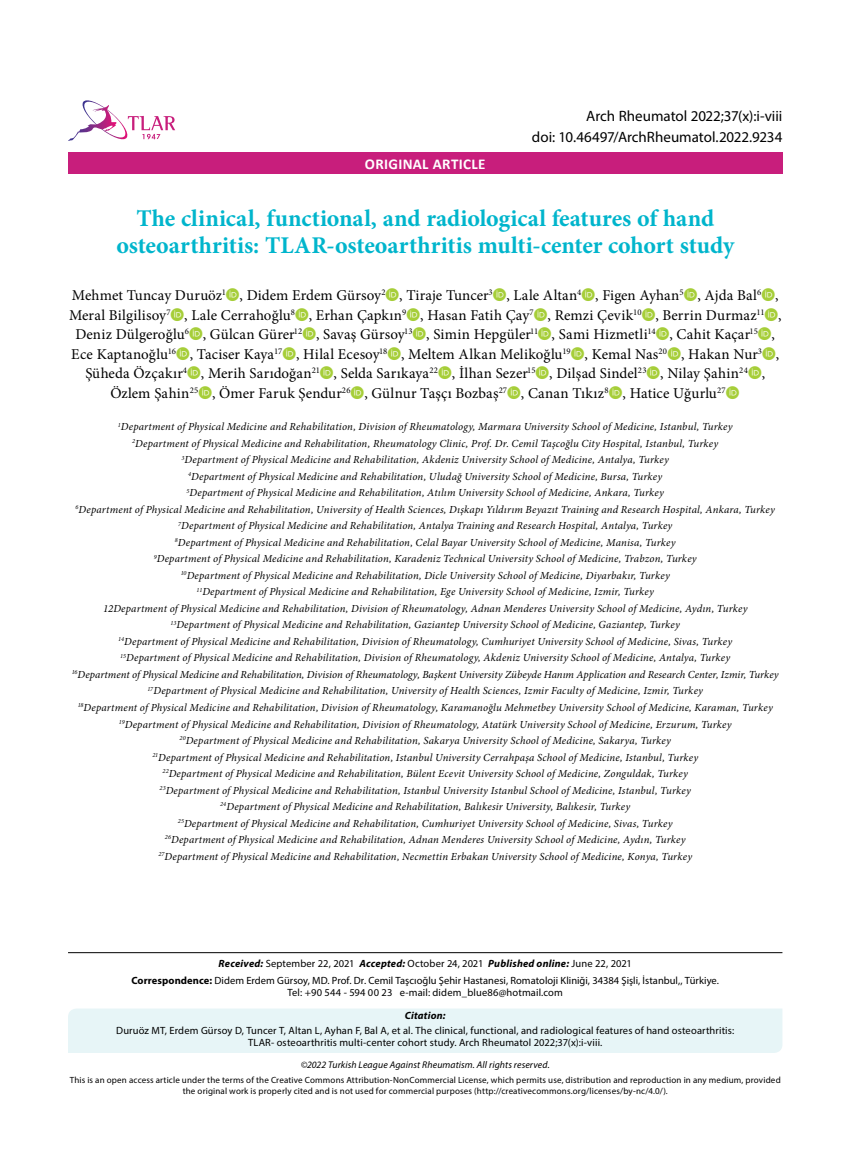
<style>
.page{position:relative;width:859px;height:1170px;background:#fff}
.page>*{position:absolute;margin:0;border:0;box-sizing:border-box;transform-origin:0 0}
.t1{font:700 24px/27px "Minion Pro";color:#00b5cc;text-align:center}
.t2{font:15px "Minion Pro";letter-spacing:.01em;color:#000}
.t3{font:15px "Myriad Pro";color:#000}
.t4{font:700 15px "Calibri";letter-spacing:.02em;color:#fff}
.t5{font:italic 10.8px/16.5px "Minion Pro";letter-spacing:.015em;color:#000;text-align:center}
.t6{font:10.5px/16.8px "Myriad Pro";letter-spacing:.01em;color:#000;text-align:center}
.t7{font:italic 700 10.5px "Myriad Pro";letter-spacing:.02em;color:#000}
.t8{font:italic 9.75px "Myriad Pro";letter-spacing:.01em;color:#000}
.t9{font:9px/10.8px "Myriad Pro";letter-spacing:.015em;color:#000;text-align:center}
.s1{font-weight:700;font-style:italic}
.s2{font-weight:700}
</style>
<div class="page">
<div style="left:68px;top:152px;width:714px;height:22px;background:#c81e7c"></div>
<svg style="left:68px;top:100px;width:107px;height:41px"></svg>
<hr style="left:68px;top:952px;width:714px;height:1px;background:#000">
<div style="left:68px;top:1008px;width:714px;height:44px;background:#e7f5f7"></div>
<h2 class="t3" style="left:586px;top:107px;width:198px">Arch Rheumatol 2022;37(x):i-viii</h2>
<h2 class="t3" style="left:532px;top:127px;width:252px">doi: 10.46497/ArchRheumatol.2022.9234</h2>
<h2 class="t4" style="left:365px;top:153px;width:122px">ORIGINAL ARTICLE</h2>
<h1 class="t1" style="left:116px;top:204px;width:619px">The clinical, functional, and radiological features of hand osteoarthritis: TLAR-osteoarthritis multi-center cohort study</h1>
<h2 class="t2" style="left:72px;top:285px;width:708px">Mehmet Tuncay Duruöz<sup>1</sup> , Didem Erdem Gürsoy<sup>2</sup> , Tiraje Tuncer<sup>3</sup> , Lale Altan<sup>4</sup> , Figen Ayhan<sup>5</sup> , Ajda Bal<sup>6</sup> ,</h2>
<h2 class="t2" style="left:69px;top:304px;width:714px">Meral Bilgilisoy<sup>7</sup> , Lale Cerrahoğlu<sup>8</sup> , Erhan Çapkın<sup>9</sup> , Hasan Fatih Çay<sup>7</sup> , Remzi Çevik<sup>10</sup> , Berrin Durmaz<sup>11</sup> ,</h2>
<h2 class="t2" style="left:75px;top:324px;width:701px">Deniz Dülgeroğlu<sup>6</sup> , Gülcan Gürer<sup>12</sup> , Savaş Gürsoy<sup>13</sup> , Simin Hepgüler<sup>11</sup> , Sami Hizmetli<sup>14</sup> , Cahit Kaçar<sup>15</sup> ,</h2>
<h2 class="t2" style="left:71px;top:343px;width:709px">Ece Kaptanoğlu<sup>16</sup> , Taciser Kaya<sup>17</sup> , Hilal Ecesoy<sup>18</sup> , Meltem Alkan Melikoğlu<sup>19</sup> , Kemal Nas<sup>20</sup> , Hakan Nur<sup>3</sup> ,</h2>
<h2 class="t2" style="left:85px;top:363px;width:681px">Şüheda Özçakır<sup>4</sup> , Merih Sarıdoğan<sup>21</sup> , Selda Sarıkaya<sup>22</sup> , İlhan Sezer<sup>15</sup> , Dilşad Sindel<sup>23</sup> , Nilay Şahin<sup>24</sup> ,</h2>
<h2 class="t2" style="left:110px;top:382px;width:617px">Özlem Şahin<sup>25</sup> , Ömer Faruk Şendur<sup>26</sup> , Gülnur Taşçı Bozbaş<sup>27</sup> , Canan Tıkız<sup>8</sup> , Hatice Uğurlu<sup>27</sup></h2>
<p class="t5" style="left:72px;top:418px;width:708px"><sup>1</sup>Department of Physical Medicine and Rehabilitation, Division of Rheumatology, Marmara University School of Medicine, Istanbul, Turkey<br><sup>2</sup>Department of Physical Medicine and Rehabilitation, Rheumatology Clinic, Prof. Dr. Cemil Taşcoğlu City Hospital, Istanbul, Turkey<br><sup>3</sup>Department of Physical Medicine and Rehabilitation, Akdeniz University School of Medicine, Antalya, Turkey<br><sup>4</sup>Department of Physical Medicine and Rehabilitation, Uludağ University School of Medicine, Bursa, Turkey<br><sup>5</sup>Department of Physical Medicine and Rehabilitation, Atılım University School of Medicine, Ankara, Turkey<br><sup>6</sup>Department of Physical Medicine and Rehabilitation, University of Health Sciences, Dışkapı Yıldırım Beyazıt Training and Research Hospital, Ankara, Turkey <sup>7</sup>Department of Physical Medicine and Rehabilitation, Antalya Training and Research Hospital, Antalya, Turkey<br><sup>8</sup>Department of Physical Medicine and Rehabilitation, Celal Bayar University School of Medicine, Manisa, Turkey<br><sup>9</sup>Department of Physical Medicine and Rehabilitation, Karadeniz Technical University School of Medicine, Trabzon, Turkey<br><sup>10</sup>Department of Physical Medicine and Rehabilitation, Dicle University School of Medicine, Diyarbakır, Turkey<br><sup>11</sup>Department of Physical Medicine and Rehabilitation, Ege University School of Medicine, Izmir, Turkey<br>12Department of Physical Medicine and Rehabilitation, Division of Rheumatology, Adnan Menderes University School of Medicine, Aydın, Turkey<br><sup>13</sup>Department of Physical Medicine and Rehabilitation, Gaziantep University School of Medicine, Gaziantep, Turkey<br><sup>14</sup>Department of Physical Medicine and Rehabilitation, Division of Rheumatology, Cumhuriyet University School of Medicine, Sivas, Turkey<br><sup>15</sup>Department of Physical Medicine and Rehabilitation, Division of Rheumatology, Akdeniz University School of Medicine, Antalya, Turkey<br><sup>16</sup>Department of Physical Medicine and Rehabilitation, Division of Rheumatology, Başkent University Zübeyde Hanım Application and Research Center, Izmir, Turkey <sup>17</sup>Department of Physical Medicine and Rehabilitation, University of Health Sciences, Izmir Faculty of Medicine, Izmir, Turkey<br><sup>18</sup>Department of Physical Medicine and Rehabilitation, Division of Rheumatology, Karamanoğlu Mehmetbey University School of Medicine, Karaman, Turkey <sup>19</sup>Department of Physical Medicine and Rehabilitation, Division of Rheumatology, Atatürk University School of Medicine, Erzurum, Turkey<br><sup>20</sup>Department of Physical Medicine and Rehabilitation, Sakarya University School of Medicine, Sakarya, Turkey<br><sup>21</sup>Department of Physical Medicine and Rehabilitation, Istanbul University Cerrahpaşa School of Medicine, Istanbul, Turkey<br><sup>22</sup>Department of Physical Medicine and Rehabilitation, Bülent Ecevit University School of Medicine, Zonguldak, Turkey<br><sup>23</sup>Department of Physical Medicine and Rehabilitation, Istanbul University Istanbul School of Medicine, Istanbul, Turkey<br><sup>24</sup>Department of Physical Medicine and Rehabilitation, Balıkesir University, Balıkesir, Turkey<br><sup>25</sup>Department of Physical Medicine and Rehabilitation, Cumhuriyet University School of Medicine, Sivas, Turkey<br><sup>26</sup>Department of Physical Medicine and Rehabilitation, Adnan Menderes University School of Medicine, Aydın, Turkey<br><sup>27</sup>Department of Physical Medicine and Rehabilitation, Necmettin Erbakan University School of Medicine, Konya, Turkey</p>
<p class="t6" style="left:131px;top:954px;width:589px"><span class="s1">Received:</span> September 22, 2021 <span class="s1">Accepted:</span> October 24, 2021 <span class="s1">Published online:</span> June 22, 2021<br><span class="s2">Correspondence:</span> Didem Erdem Gürsoy, MD. Prof. Dr. Cemil Taşcıoğlu Şehir Hastanesi, Romatoloji Kliniği, 34384 Şişli, İstanbul,, Türkiye.</p>
<p class="t6" style="left:287px;top:984px;width:277px">Tel: +90 544 - 594 00 23 e-mail: didem_blue86@hotmail.com</p>
<p class="t7" style="left:405px;top:1008px;width:42px">Citation:</p>
<p class="t6" style="left:116px;top:1023px;width:619px;line-height:12.6px">Duruöz MT, Erdem Gürsoy D, Tuncer T, Altan L, Ayhan F, Bal A, et al. The clinical, functional, and radiological features of hand osteoarthritis:<br>TLAR- osteoarthritis multi-center cohort study. Arch Rheumatol 2022;37(x):i-viii.</p>
<p class="t8" style="left:301px;top:1058px;width:251px">©2022 Turkish League Against Rheumatism. All rights reserved.</p>
<p class="t9" style="left:70px;top:1074px;width:713px">This is an open access article under the terms of the Creative Commons Attribution-NonCommercial License, which permits use, distribution and reproduction in any medium, provided the original work is properly cited and is not used for commercial purposes (http://creativecommons.org/licenses/by-nc/4.0/).</p>
</div>
